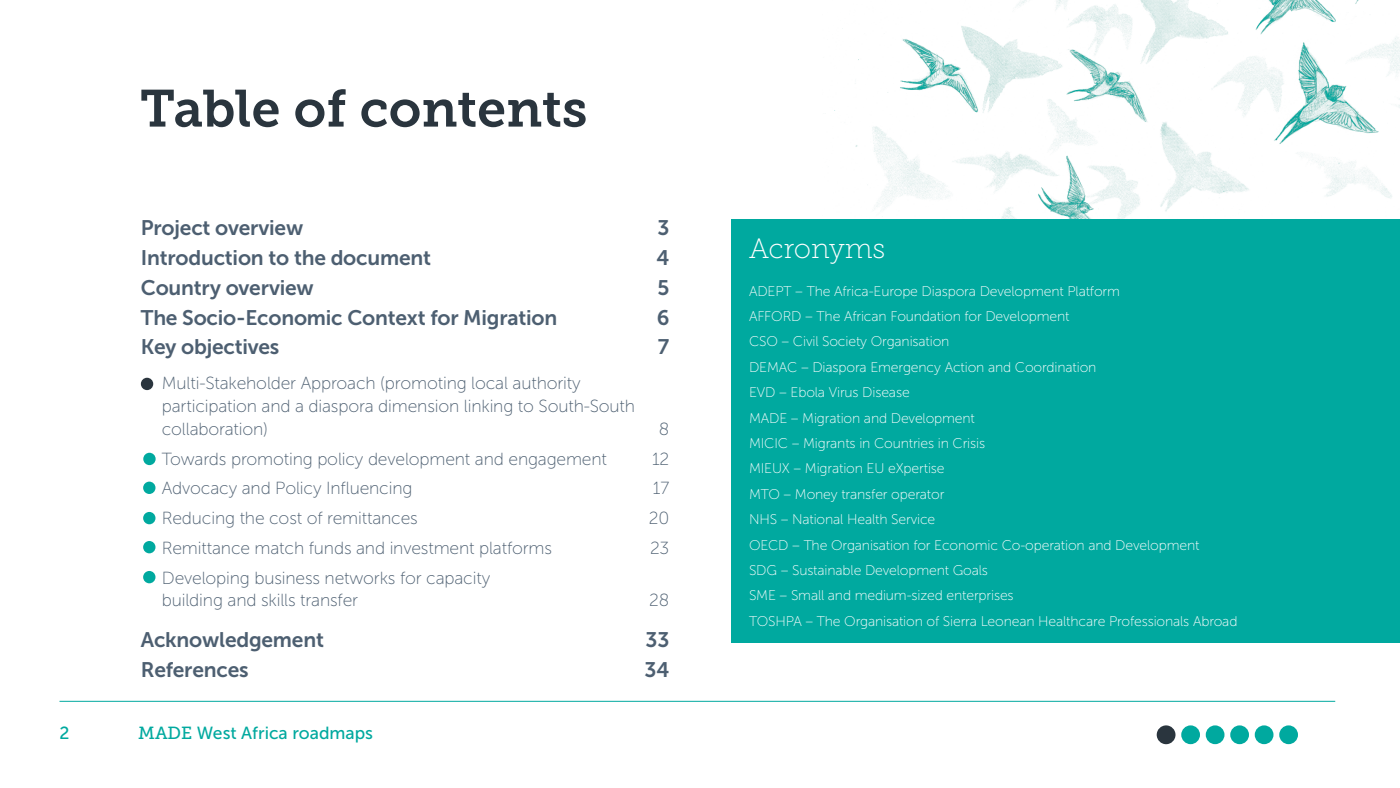
<style>
.page{position:relative;width:1400px;height:788px;background:#fff}
.page>*{position:absolute;margin:0;border:0;box-sizing:border-box;transform-origin:0 0}
.t1{font:51.98px "Museo Slab 700";color:#2a353e}
.t2{font:28px "Museo Slab 100";letter-spacing:-.005em;color:#fff}
.t3{font:21px "Museo Sans 700";letter-spacing:-.01em;color:#4d5f71}
.t4{font:17.5px/22.8px "Museo Sans 100";letter-spacing:-.01em;color:#4d5f71}
.t5{font:17.5px "Museo Sans 500";color:#00a99f}
.t6{font:14px/25.4px "Museo Sans 100";letter-spacing:-.01em;color:#fff}
.s1{font-family:"Museo Slab 500"}
</style>
<div class="page">
<img style="left:834px;top:0;width:566px;height:219px">
<div style="left:143px;top:452px;width:13px;height:13px;background:#00a99f;border-radius:50%"></div>
<div style="left:143px;top:481px;width:12px;height:13px;background:#00a99f;border-radius:50%"></div>
<div style="left:143px;top:512px;width:12px;height:12px;background:#00a99f;border-radius:50%"></div>
<div style="left:143px;top:541px;width:12px;height:12px;background:#00a99f;border-radius:50%"></div>
<div style="left:143px;top:571px;width:12px;height:12px;background:#00a99f;border-radius:50%"></div>
<div style="left:732px;top:219px;width:668px;height:424px;background:#00a99f"></div>
<div style="left:141px;top:378px;width:12px;height:12px;background:#2a353e;border-radius:50%"></div>
<hr style="left:60px;top:700px;width:1275px;height:1px;background:#00a99f">
<div style="left:1181px;top:725px;width:19px;height:19px;background:#00a99f;border-radius:50%"></div>
<div style="left:1206px;top:725px;width:19px;height:19px;background:#00a99f;border-radius:50%"></div>
<div style="left:1230px;top:725px;width:19px;height:19px;background:#00a99f;border-radius:50%"></div>
<div style="left:1255px;top:725px;width:19px;height:19px;background:#00a99f;border-radius:50%"></div>
<div style="left:1279px;top:725px;width:19px;height:19px;background:#00a99f;border-radius:50%"></div>
<div style="left:1157px;top:725px;width:19px;height:19px;background:#2a353e;border-radius:50%"></div>
<h1 class="t1" style="left:140px;top:79px;width:449px">Table of contents</h1>
<h3 class="t3" style="left:141px;top:216px;width:164px">Project overview</h3>
<h3 class="t3" style="left:657px;top:216px;width:14px">3</h3>
<h3 class="t3" style="left:141px;top:246px;width:292px">Introduction to the document</h3>
<h3 class="t3" style="left:656px;top:246px;width:15px">4</h3>
<h3 class="t3" style="left:141px;top:276px;width:174px">Country overview</h3>
<h3 class="t3" style="left:657px;top:276px;width:13px">5</h3>
<h3 class="t3" style="left:141px;top:305px;width:418px">The Socio-Economic Context for Migration</h3>
<h3 class="t3" style="left:657px;top:305px;width:14px">6</h3>
<h3 class="t3" style="left:141px;top:335px;width:140px">Key objectives</h3>
<h3 class="t3" style="left:658px;top:335px;width:13px">7</h3>
<p class="t4" style="left:162px;top:372px;width:475px">Multi-Stakeholder Approach (promoting local authority participation and a diaspora dimension linking to South-South collaboration)</p>
<p class="t4" style="left:659px;top:417px;width:12px">8</p>
<p class="t4" style="left:162px;top:447px;width:447px">Towards promoting policy development and engagement</p>
<p class="t4" style="left:652px;top:447px;width:19px">12</p>
<p class="t4" style="left:162px;top:477px;width:252px">Advocacy and Policy Influencing</p>
<p class="t4" style="left:653px;top:477px;width:18px">17</p>
<p class="t4" style="left:162px;top:507px;width:257px">Reducing the cost of remittances</p>
<p class="t4" style="left:649px;top:507px;width:22px">20</p>
<p class="t4" style="left:162px;top:536px;width:392px">Remittance match funds and investment platforms</p>
<p class="t4" style="left:650px;top:536px;width:21px">23</p>
<p class="t4" style="left:162px;top:566px;width:330px">Developing business networks for capacity building and skills transfer</p>
<p class="t4" style="left:649px;top:589px;width:22px">28</p>
<h3 class="t3" style="left:141px;top:627px;width:185px">Acknowledgement</h3>
<h3 class="t3" style="left:645px;top:627px;width:25px">33</h3>
<h3 class="t3" style="left:141px;top:657px;width:109px">References</h3>
<h3 class="t3" style="left:645px;top:657px;width:26px">34</h3>
<p class="t5" style="left:60px;top:723px;width:12px">2</p>
<p class="t5" style="left:138px;top:723px;width:236px"><span class="s1">MADE</span> West Africa roadmaps</p>
<h2 class="t2" style="left:749px;top:233px;width:138px">Acronyms</h2>
<p class="t6" style="left:749px;top:278px;width:490px">ADEPT – The Africa-Europe Diaspora Development Platform<br>AFFORD – The African Foundation for Development<br>CSO – Civil Society Organisation<br>DEMAC – Diaspora Emergency Action and Coordination<br>EVD – Ebola Virus Disease<br>MADE – Migration and Development<br>MICIC – Migrants in Countries in Crisis<br>MIEUX – Migration EU eXpertise<br>MTO – Money transfer operator<br>NHS – National Health Service<br>OECD – The Organisation for Economic Co-operation and Development<br>SDG – Sustainable Development Goals<br>SME – Small and medium-sized enterprises<br>TOSHPA – The Organisation of Sierra Leonean Healthcare Professionals Abroad</p>
</div>
